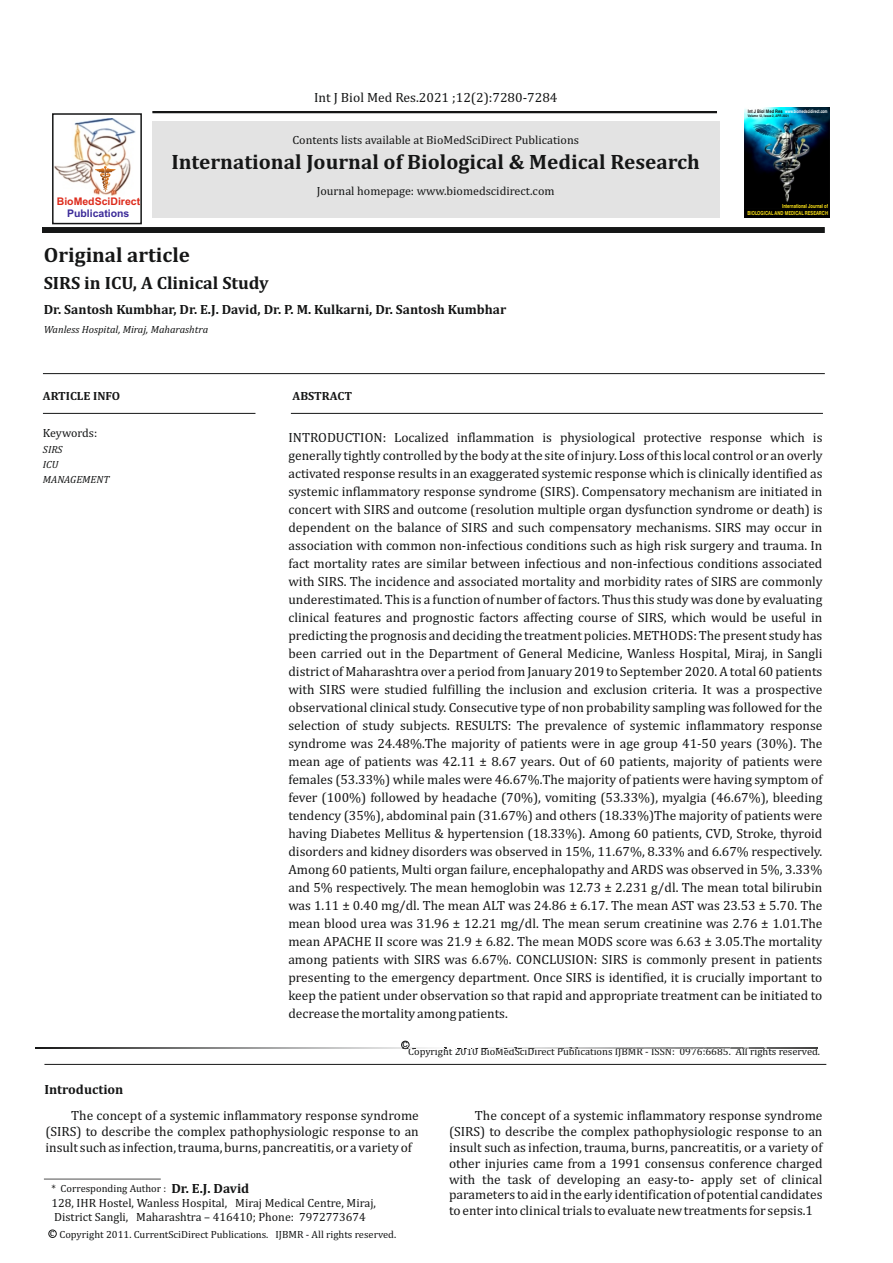
<style>
.page{position:relative;width:893px;height:1263px;background:#fff}
.page>*{position:absolute;margin:0;border:0;box-sizing:border-box;transform-origin:0 0}
.t1{font:700 21px "Cambria";color:#151616}
.t2{font:700 18px "Cambria";color:#151616}
.t3{font:13.5px/18px "Cambria";color:#151616;text-align:justify}
.t4{font:700 13.5px "Cambria";color:#151616}
.t5{font:12px/14.1px "Cambria";color:#151616}
.t6{font:700 12px "Cambria";color:#151616}
.t7{font:10.5px "Cambria";color:#151616}
.t8{font:italic 10.5px/15px "Cambria";color:#151616}
.t9{font:700 10.5px "Arial";color:#dd2b1c}
.t10{font:700 10.5px "Arial";color:#3c2b99}
.t11{font:10.5px "Arial";color:#151616}
.t12{font:700 5.55px/6.6px "Swiss 721 BT";color:#fbe116;text-align:right;scale:.75 1}
.t13{font:700 4.8px "Swiss 721 BT";color:#fff;scale:.71 1}
.t14{font:700 3.45px "Swiss 721 BT";color:#151616;scale:.83 1}
.s1{color:#151616}
.s2{font-weight:700;font-size:13.5px}
</style>
<div class="page">
<hr style="left:152px;top:111px;width:565px;height:2px;background:#151616">
<div style="left:42px;top:227px;width:783px;height:6px;background:#151616"></div>
<div style="left:152px;top:121px;width:567px;height:97px;background:#e3e3e3"></div>
<div style="left:52px;top:113px;width:90px;height:111px;border:2px solid #151616"></div>
<img style="left:55px;top:119px;width:80px;height:76px">
<svg style="left:95px;top:166px;width:21px;height:26px"></svg>
<img style="left:744px;top:107px;width:85px;height:111px">
<hr style="left:43px;top:373px;width:782px;height:1px;background:#151616">
<hr style="left:43px;top:413px;width:212px;height:1px;background:#151616">
<hr style="left:291px;top:413px;width:532px;height:1px;background:#151616">
<div style="left:401px;top:1041px;width:8px;height:8px;border:1px solid #151616;border-radius:50%"></div>
<hr style="left:44px;top:1064px;width:782px;height:1px;background:#151616">
<img style="left:35px;top:1047px;width:782px;height:1px">
<hr style="left:44px;top:1178px;width:117px;height:1px;background:#151616">
<div style="left:48px;top:1229px;width:9px;height:9px;border:1px solid #151616;border-radius:50%"></div>
<p class="t3" style="left:314px;top:89px;width:245px">Int J Biol Med Res.2021 ;12(2):7280-7284</p>
<p class="t5" style="left:292px;top:133px;width:288px">Contents lists available at BioMedSciDirect Publications</p>
<p class="t9" style="left:57px;top:197px;width:85px">BioMedSciDirect</p>
<p class="t10" style="left:67px;top:209px;width:64px">Publications</p>
<h1 class="t1" style="left:171px;top:153px;width:530px">International Journal of Biological &amp; Medical Research</h1>
<p class="t5" style="left:317px;top:185px;width:239px">Journal homepage: www.biomedscidirect.com</p>
<h1 class="t1" style="left:44px;top:246px;width:148px">Original article</h1>
<h2 class="t2" style="left:44px;top:275px;width:227px">SIRS in ICU, A Clinical Study</h2>
<p class="t4" style="left:44px;top:303px;width:464px">Dr. Santosh Kumbhar, Dr. E.J. David, Dr. P. M. Kulkarni, Dr. Santosh Kumbhar</p>
<p class="t8" style="left:44px;top:323px;width:166px">Wanless Hospital, Miraj, Maharashtra</p>
<p class="t13" style="left:748px;top:109px;width:114px"><span class="s1">Int J Biol Med Res</span> www.biomedscidirect.com</p>
<p class="t14" style="left:748px;top:115px;width:51px">Volume 12, Issue 2, APR 2021</p>
<p class="t12" style="left:747px;top:204px;width:109px">International Journal of<br>BIOLOGICAL AND MEDICAL RESEARCH</p>
<p class="t6" style="left:43px;top:390px;width:79px">ARTICLE INFO</p>
<p class="t6" style="left:293px;top:390px;width:61px">ABSTRACT</p>
<p class="t5" style="left:43px;top:426px;width:56px">Keywords:</p>
<p class="t8" style="left:43px;top:443px;width:68px">SIRS<br>ICU<br>MANAGEMENT</p>
<p class="t3" style="left:288px;top:429px;width:536px">INTRODUCTION: Localized inflammation is physiological protective response which is generally tightly controlled by the body at the site of injury. Loss of this local control or an overly activated response results in an exaggerated systemic response which is clinically identified as systemic inflammatory response syndrome (SIRS). Compensatory mechanism are initiated in concert with SIRS and outcome (resolution multiple organ dysfunction syndrome or death) is dependent on the balance of SIRS and such compensatory mechanisms. SIRS may occur in association with common non-infectious conditions such as high risk surgery and trauma. In fact mortality rates are similar between infectious and non-infectious conditions associated with SIRS. The incidence and associated mortality and morbidity rates of SIRS are commonly underestimated. This is a function of number of factors. Thus this study was done by evaluating clinical features and prognostic factors affecting course of SIRS, which would be useful in predicting the prognosis and deciding the treatment policies. METHODS: The present study has been carried out in the Department of General Medicine, Wanless Hospital, Miraj, in Sangli district of Maharashtra over a period from January 2019 to September 2020. A total 60 patients with SIRS were studied fulfilling the inclusion and exclusion criteria. It was a prospective observational clinical study. Consecutive type of non probability sampling was followed for the selection of study subjects. RESULTS: The prevalence of systemic inflammatory response syndrome was 24.48%.The majority of patients were in age group 41-50 years (30%). The mean age of patients was 42.11 ± 8.67 years. Out of 60 patients, majority of patients were females (53.33%) while males were 46.67%.The majority of patients were having symptom of fever (100%) followed by headache (70%), vomiting (53.33%), myalgia (46.67%), bleeding tendency (35%), abdominal pain (31.67%) and others (18.33%)The majority of patients were having Diabetes Mellitus &amp; hypertension (18.33%). Among 60 patients, CVD, Stroke, thyroid disorders and kidney disorders was observed in 15%, 11.67%, 8.33% and 6.67% respectively.<br>Among 60 patients, Multi organ failure, encephalopathy and ARDS was observed in 5%, 3.33% and 5% respectively. The mean hemoglobin was 12.73 ± 2.231 g/dl. The mean total bilirubin was 1.11 ± 0.40 mg/dl. The mean ALT was 24.86 ± 6.17. The mean AST was 23.53 ± 5.70. The mean blood urea was 31.96 ± 12.21 mg/dl. The mean serum creatinine was 2.76 ± 1.01.The mean APACHE II score was 21.9 ± 6.82. The mean MODS score was 6.63 ± 3.05.The mortality among patients with SIRS was 6.67%. CONCLUSION: SIRS is commonly present in patients presenting to the emergency department. Once SIRS is identified, it is crucially important to keep the patient under observation so that rapid and appropriate treatment can be initiated to decrease the mortality among patients.</p>
<p class="t11" style="left:403px;top:1040px;width:7px">c</p>
<p class="t7" style="left:408px;top:1047px;width:413px">Copyright 2010 BioMedSciDirect Publications IJBMR - ISSN: 0976:6685. All rights reserved.</p>
<p class="t4" style="left:44px;top:1084px;width:80px">Introduction</p>
<p class="t3" style="left:45px;top:1108px;width:375px;line-height:15.9px;text-indent:26px">The concept of a systemic inflammatory response syndrome (SIRS) to describe the complex pathophysiologic response to an insult such as infection, trauma, burns, pancreatitis, or a variety of</p>
<p class="t3" style="left:449px;top:1108px;width:375px;line-height:15.9px;text-indent:26px">The concept of a systemic inflammatory response syndrome (SIRS) to describe the complex pathophysiologic response to an insult such as infection, trauma, burns, pancreatitis, or a variety of other injuries came from a 1991 consensus conference charged with the task of developing an easy-to- apply set of clinical parameters to aid in the early identification of potential candidates to enter into clinical trials to evaluate new treatments for sepsis.1</p>
<p class="t7" style="left:52px;top:1184px;width:199px">* Corresponding Author : <span class="s2">Dr. E.J. David</span></p>
<p class="t5" style="left:52px;top:1197px;width:326px">128, IHR Hostel, Wanless Hospital, Miraj Medical Centre, Miraj,<br>District Sangli, Maharashtra – 416410; Phone: 7972773674</p>
<p class="t7" style="left:50px;top:1229px;width:348px">c Copyright 2011. CurrentSciDirect Publications. IJBMR - All rights reserved.</p>
</div>
